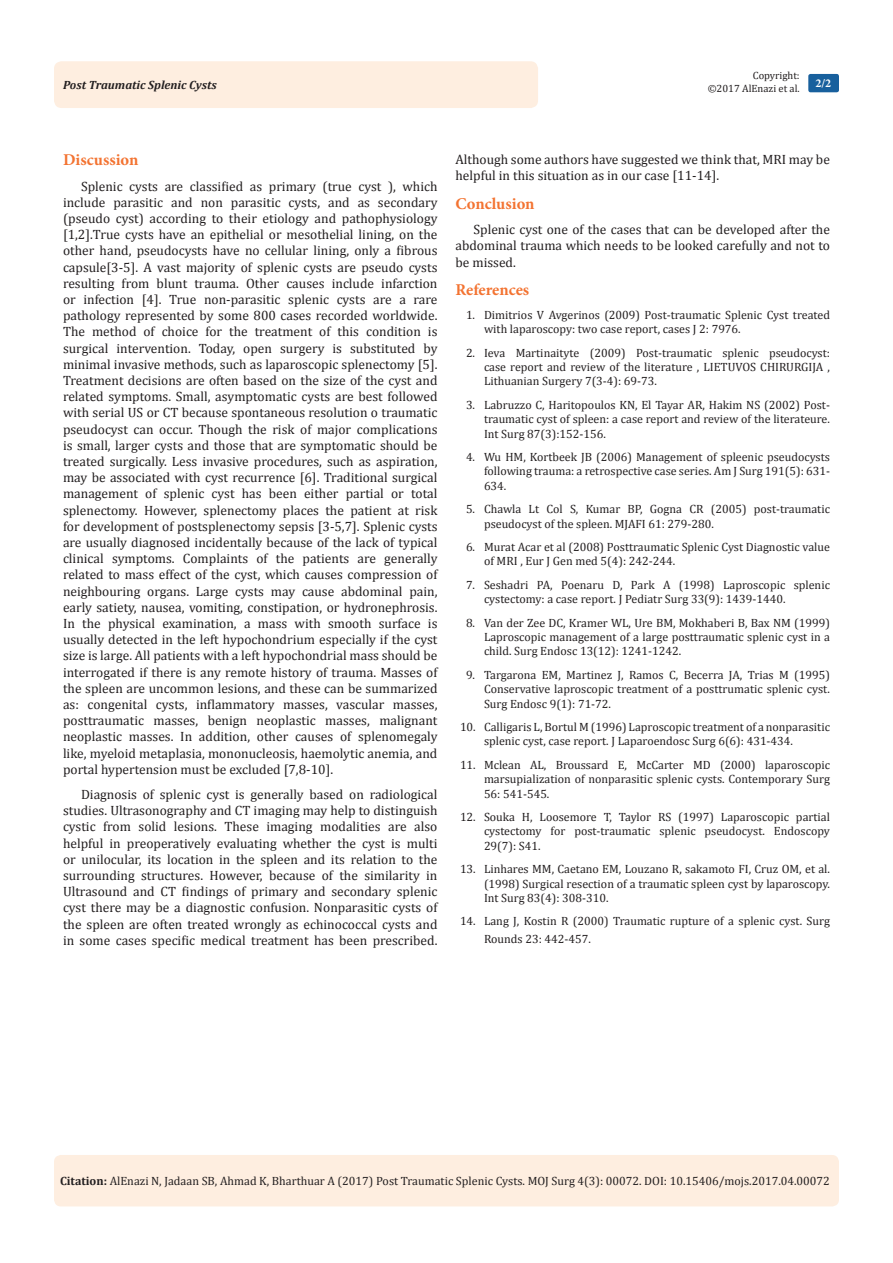
<style>
.page{position:relative;width:893px;height:1263px;background:#fff}
.page>*{position:absolute;margin:0;border:0;box-sizing:border-box;transform-origin:0 0}
.List_Paragraph{font:700 16.5px "Minion Pro";color:#f37331}
.t1{font:13.5px/16.2px "Cambria";color:#231f20;text-align:justify}
.Citation{font:12px/14.4px "Cambria";color:#231f20;text-align:justify}
.t2{font:italic 700 12px "Cambria";color:#231f20}
.t3{font:700 12px "Minion Pro";color:#fff}
.t4{font:10.5px/12.6px "Cambria";color:#231f20;text-align:right}
.s1{font-weight:700}
</style>
<div class="page">
<div style="left:54px;top:61px;width:484px;height:47px;background:#feeee0;border-radius:8px"></div>
<div style="left:808px;top:74px;width:31px;height:18px;background:#18609d;border-radius:2px"></div>
<div style="left:54px;top:1155px;width:785px;height:51px;background:#feeee0;border-radius:7px"></div>
<p class="t4" style="left:708px;top:69px;width:94px">Copyright:<br>©2017 AlEnazi et al.</p>
<p class="t2" style="left:63px;top:77px;width:155px">Post Traumatic Splenic Cysts</p>
<p class="t3" style="left:815px;top:75px;width:17px">2/2</p>
<p class="List_Paragraph" style="left:63px;top:148px;width:77px">Discussion</p>
<p class="t1" style="left:63px;top:178px;width:376px;text-indent:18px">Splenic cysts are classified as primary (true cyst ), which include parasitic and non parasitic cysts, and as secondary (pseudo cyst) according to their etiology and pathophysiology [1,2].True cysts have an epithelial or mesothelial lining, on the other hand, pseudocysts have no cellular lining, only a fibrous capsule[3-5]. A vast majority of splenic cysts are pseudo cysts resulting from blunt trauma. Other causes include infarction or infection [4]. True non-parasitic splenic cysts are a rare pathology represented by some 800 cases recorded worldwide.<br>The method of choice for the treatment of this condition is surgical intervention. Today, open surgery is substituted by minimal invasive methods, such as laparoscopic splenectomy [5].<br>Treatment decisions are often based on the size of the cyst and related symptoms. Small, asymptomatic cysts are best followed with serial US or CT because spontaneous resolution o traumatic pseudocyst can occur. Though the risk of major complications is small, larger cysts and those that are symptomatic should be treated surgically. Less invasive procedures, such as aspiration, may be associated with cyst recurrence [6]. Traditional surgical management of splenic cyst has been either partial or total splenectomy. However, splenectomy places the patient at risk for development of postsplenectomy sepsis [3-5,7]. Splenic cysts are usually diagnosed incidentally because of the lack of typical clinical symptoms. Complaints of the patients are generally related to mass effect of the cyst, which causes compression of neighbouring organs. Large cysts may cause abdominal pain, early satiety, nausea, vomiting, constipation, or hydronephrosis.<br>In the physical examination, a mass with smooth surface is usually detected in the left hypochondrium especially if the cyst size is large. All patients with a left hypochondrial mass should be interrogated if there is any remote history of trauma. Masses of the spleen are uncommon lesions, and these can be summarized as: congenital cysts, inflammatory masses, vascular masses, posttraumatic masses, benign neoplastic masses, malignant neoplastic masses. In addition, other causes of splenomegaly like, myeloid metaplasia, mononucleosis, haemolytic anemia, and portal hypertension must be excluded [7,8-10].</p>
<p class="t1" style="left:63px;top:786px;width:376px;text-indent:18px">Diagnosis of splenic cyst is generally based on radiological studies. Ultrasonography and CT imaging may help to distinguish cystic from solid lesions. These imaging modalities are also helpful in preoperatively evaluating whether the cyst is multi or unilocular, its location in the spleen and its relation to the surrounding structures. However, because of the similarity in Ultrasound and CT findings of primary and secondary splenic cyst there may be a diagnostic confusion. Nonparasitic cysts of the spleen are often treated wrongly as echinococcal cysts and in some cases specific medical treatment has been prescribed.</p>
<p class="t1" style="left:455px;top:151px;width:376px">Although some authors have suggested we think that, MRI may be helpful in this situation as in our case [11-14].</p>
<p class="List_Paragraph" style="left:455px;top:192px;width:81px">Conclusion</p>
<p class="t1" style="left:455px;top:221px;width:376px;text-indent:18px">Splenic cyst one of the cases that can be developed after the abdominal trauma which needs to be looked carefully and not to be missed.</p>
<p class="List_Paragraph" style="left:455px;top:278px;width:75px">References</p>
<p class="Citation" style="left:484px;top:307px;width:347px;text-indent:-18px">1. Dimitrios V Avgerinos (2009) Post-traumatic Splenic Cyst treated with laparoscopy: two case report, cases J 2: 7976.</p>
<p class="Citation" style="left:484px;top:345px;width:347px;text-indent:-18px">2. Ieva Martinaityte (2009) Post-traumatic splenic pseudocyst: case report and review of the literature , LIETUVOS CHIRURGIJA , Lithuanian Surgery 7(3-4): 69-73.</p>
<p class="Citation" style="left:484px;top:397px;width:347px;text-indent:-18px">3. Labruzzo C, Haritopoulos KN, El Tayar AR, Hakim NS (2002) Post&shy;traumatic cyst of spleen: a case report and review of the literateure.<br>Int Surg 87(3):152-156.</p>
<p class="Citation" style="left:484px;top:450px;width:347px;text-indent:-18px">4. Wu HM, Kortbeek JB (2006) Management of spleenic pseudocysts following trauma: a retrospective case series. Am J Surg 191(5): 631- 634.</p>
<p class="Citation" style="left:484px;top:502px;width:347px;text-indent:-18px">5. Chawla Lt Col S, Kumar BP, Gogna CR (2005) post-traumatic pseudocyst of the spleen. MJAFI 61: 279-280.</p>
<p class="Citation" style="left:484px;top:540px;width:347px;text-indent:-18px">6. Murat Acar et al (2008) Posttraumatic Splenic Cyst Diagnostic value of MRI , Eur J Gen med 5(4): 242-244.</p>
<p class="Citation" style="left:484px;top:577px;width:347px;text-indent:-18px">7. Seshadri PA, Poenaru D, Park A (1998) Laproscopic splenic cystectomy: a case report. J Pediatr Surg 33(9): 1439-1440.</p>
<p class="Citation" style="left:484px;top:615px;width:347px;text-indent:-18px">8. Van der Zee DC, Kramer WL, Ure BM, Mokhaberi B, Bax NM (1999)<br>Laproscopic management of a large posttraumatic splenic cyst in a child. Surg Endosc 13(12): 1241-1242.</p>
<p class="Citation" style="left:484px;top:667px;width:347px;text-indent:-18px">9. Targarona EM, Martinez J, Ramos C, Becerra JA, Trias M (1995)<br>Conservative laproscopic treatment of a posttrumatic splenic cyst.<br>Surg Endosc 9(1): 71-72.</p>
<p class="Citation" style="left:484px;top:720px;width:347px;text-indent:-24px">10. Calligaris L, Bortul M (1996) Laproscopic treatment of a nonparasitic splenic cyst, case report. J Laparoendosc Surg 6(6): 431-434.</p>
<p class="Citation" style="left:484px;top:757px;width:347px;text-indent:-24px">11. Mclean AL, Broussard E, McCarter MD (2000) laparoscopic marsupialization of nonparasitic splenic cysts. Contemporary Surg 56: 541-545.</p>
<p class="Citation" style="left:484px;top:810px;width:347px;text-indent:-24px">12. Souka H, Loosemore T, Taylor RS (1997) Laparoscopic partial cystectomy for post-traumatic splenic pseudocyst. Endoscopy 29(7): S41.</p>
<p class="Citation" style="left:484px;top:862px;width:347px;text-indent:-24px">13. Linhares MM, Caetano EM, Louzano R, sakamoto FI, Cruz OM, et al. (1998) Surgical resection of a traumatic spleen cyst by laparoscopy.<br>Int Surg 83(4): 308-310.</p>
<p class="Citation" style="left:484px;top:912px;width:347px;line-height:18px;text-indent:-24px">14. Lang J, Kostin R (2000) Traumatic rupture of a splenic cyst. Surg<br>Rounds 23: 442-457.</p>
<p class="Citation" style="left:60px;top:1174px;width:771px"><span class="s1">Citation:</span> AlEnazi N, Jadaan SB, Ahmad K, Bharthuar A (2017) Post Traumatic Splenic Cysts. MOJ Surg 4(3): 00072. DOI: 10.15406/mojs.2017.04.00072</p>
</div>
